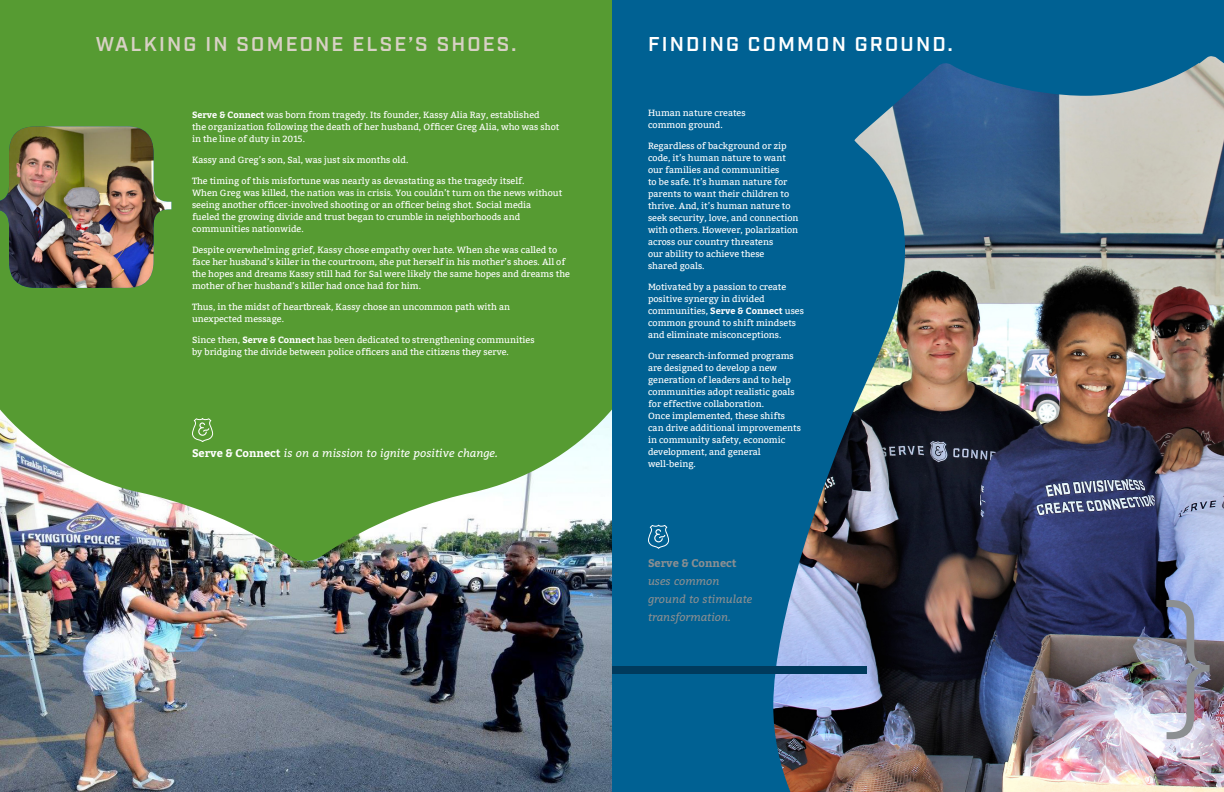
<style>
.page{position:relative;width:1224px;height:792px;background:#fff}
.page>*{position:absolute;margin:0;border:0;box-sizing:border-box;transform-origin:0 0}
.t1{font:600 20px "Industry";letter-spacing:.11em;color:#d8d1c5}
.t2{font:600 20px "Industry";letter-spacing:.11em;color:#fff}
.t3{font:italic 11px/18px "Bitter";color:#8c8f91}
.t4{font:italic 11px "Bitter";color:#fff}
.t5{font:9px/12px "Bitter";color:#fff}
.s1{font-weight:700}
.s2{font-weight:700;font-style:normal}
</style>
<div class="page">
<img style="left:0;top:563px;width:612px;height:229px">
<svg style="left:0;top:0;width:612px;height:563px;background:#629e44"></svg>
<svg style="left:191px;top:417px;width:23px;height:26px"></svg>
<div style="left:612px;top:0;width:612px;height:792px;background:#006193"></div>
<svg style="left:648px;top:524px;width:22px;height:25px"></svg>
<img style="left:773px;top:56px;width:451px;height:736px">
<img style="left:0;top:126px;width:171px;height:162px">
<div style="left:612px;top:666px;width:254px;height:7px;background:#003a5d"></div>
<img style="left:1166px;top:600px;width:44px;height:139px">
<p class="t1" style="left:96px;top:32px;width:422px">WALKING IN SOMEONE ELSE’S SHOES.</p>
<p class="t5" style="left:192px;top:109px;width:369px"><span class="s1">Serve &amp; Connect</span> was born from tragedy. Its founder, Kassy Alia Ray, established<br>the organization following the death of her husband, Officer Greg Alia, who was shot in the line of duty in 2015.</p>
<p class="t5" style="left:192px;top:154px;width:218px">Kassy and Greg’s son, Sal, was just six months old.</p>
<p class="t5" style="left:192px;top:175px;width:372px">The timing of this misfortune was nearly as devastating as the tragedy itself.<br>When Greg was killed, the nation was in crisis. You couldn’t turn on the news without seeing another officer-involved shooting or an officer being shot. Social media<br>fueled the growing divide and trust began to crumble in neighborhoods and communities nationwide.</p>
<p class="t5" style="left:192px;top:244px;width:379px">Despite overwhelming grief, Kassy chose empathy over hate. When she was called to face her husband’s killer in the courtroom, she put herself in his mother’s shoes. All of the hopes and dreams Kassy still had for Sal were likely the same hopes and dreams the mother of her husband’s killer had once had for him.</p>
<p class="t5" style="left:192px;top:301px;width:320px">Thus, in the midst of heartbreak, Kassy chose an uncommon path with an unexpected message.</p>
<p class="t5" style="left:192px;top:334px;width:344px">Since then, <span class="s1">Serve &amp; Connect</span> has been dedicated to strengthening communities by bridging the divide between police officers and the citizens they serve.</p>
<p class="t4" style="left:192px;top:445px;width:307px"><span class="s2">Serve &amp; Connect</span> is on a mission to ignite positive change.</p>
<p class="t2" style="left:648px;top:32px;width:306px">FINDING COMMON GROUND.</p>
<p class="t5" style="left:648px;top:107px;width:99px">Human nature creates common ground.</p>
<p class="t5" style="left:648px;top:140px;width:152px">Regardless of background or zip code, it’s human nature to want our families and communities<br>to be safe. It’s human nature for parents to want their children to thrive. And, it’s human nature to seek security, love, and connection with others. However, polarization across our country threatens<br>our ability to achieve these<br>shared goals.</p>
<p class="t5" style="left:648px;top:281px;width:157px">Motivated by a passion to create positive synergy in divided communities, <span class="s1">Serve &amp; Connect</span> uses common ground to shift mindsets and eliminate misconceptions.</p>
<p class="t5" style="left:648px;top:350px;width:155px">Our research-informed programs are designed to develop a new generation of leaders and to help communities adopt realistic goals for effective collaboration.<br>Once implemented, these shifts can drive additional improvements in community safety, economic development, and general well-being.</p>
<p class="t3" style="left:648px;top:554px;width:106px"><span class="s2">Serve &amp; Connect </span>uses common ground to stimulate transformation.</p>
</div>
